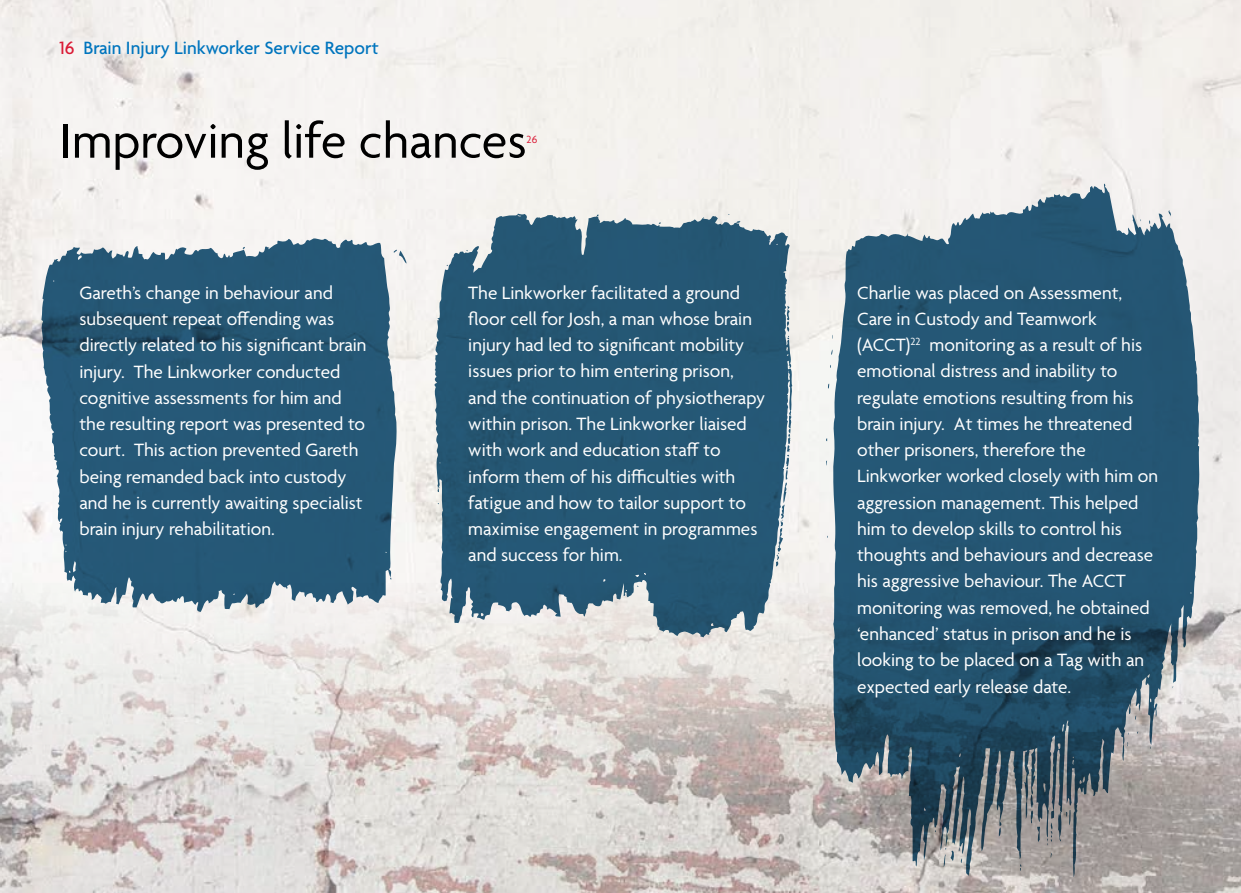
<style>
.page{position:relative;width:1241px;height:893px;background:#fff}
.page>*{position:absolute;margin:0;border:0;box-sizing:border-box;transform-origin:0 0}
.t1{font:52.5px "Agenda";color:#000}
.t2{font:19.25px/26.2px "Agenda";color:#fff}
.t3{font:500 19.25px "Agenda";color:#0075be}
.t4{font:11.2px "Agenda";color:#da1a35}
.s1{color:#da1a35}
</style>
<div class="page">
<img style="left:0;top:0;width:1240px;height:893px">
<svg style="left:397px;top:250px;width:9px;height:14px"></svg>
<svg style="left:40px;top:238px;width:357px;height:374px;background:#3e6a84"></svg>
<svg style="left:433px;top:214px;width:360px;height:423px;background:#3e6982"></svg>
<svg style="left:785px;top:305px;width:5px;height:34px"></svg>
<svg style="left:775px;top:416px;width:17px;height:150px"></svg>
<svg style="left:832px;top:183px;width:368px;height:694px;background:#496d82"></svg>
<svg style="left:1168px;top:210px;width:3px;height:6px"></svg>
<svg style="left:1148px;top:220px;width:2px;height:8px"></svg>
<svg style="left:824px;top:461px;width:3px;height:5px"></svg>
<svg style="left:1046px;top:822px;width:7px;height:24px"></svg>
<svg style="left:943px;top:847px;width:18px;height:20px"></svg>
<svg style="left:1084px;top:578px;width:99px;height:172px;background:#4b697c"></svg>
<p class="t3" style="left:60px;top:37px;width:320px"><span class="s1">16</span> Brain Injury Linkworker Service Report</p>
<h1 class="t1" style="left:60px;top:113px;width:468px">Improving life chances</h1>
<p class="t4" style="left:526px;top:133px;width:12px">26</p>
<p class="t2" style="left:79px;top:281px;width:289px">Gareth’s change in behaviour and subsequent repeat offending was directly related to his significant brain injury. The Linkworker conducted cognitive assessments for him and the resulting report was presented to court. This action prevented Gareth being remanded back into custody and he is currently awaiting specialist brain injury rehabilitation.</p>
<p class="t2" style="left:468px;top:281px;width:298px">The Linkworker facilitated a ground floor cell for Josh, a man whose brain injury had led to significant mobility issues prior to him entering prison, and the continuation of physiotherapy within prison. The Linkworker liaised with work and education staff to inform them of his difficulties with fatigue and how to tailor support to maximise engagement in programmes and success for him.</p>
<p class="t2" style="left:857px;top:281px;width:302px">Charlie was placed on Assessment, Care in Custody and Teamwork (ACCT)<sup>22</sup> monitoring as a result of his emotional distress and inability to regulate emotions resulting from his brain injury. At times he threatened other prisoners, therefore the Linkworker worked closely with him on aggression management. This helped him to develop skills to control his thoughts and behaviours and decrease his aggressive behaviour. The ACCT monitoring was removed, he obtained ‘enhanced’ status in prison and he is looking to be placed on a Tag with an expected early release date.</p>
</div>
